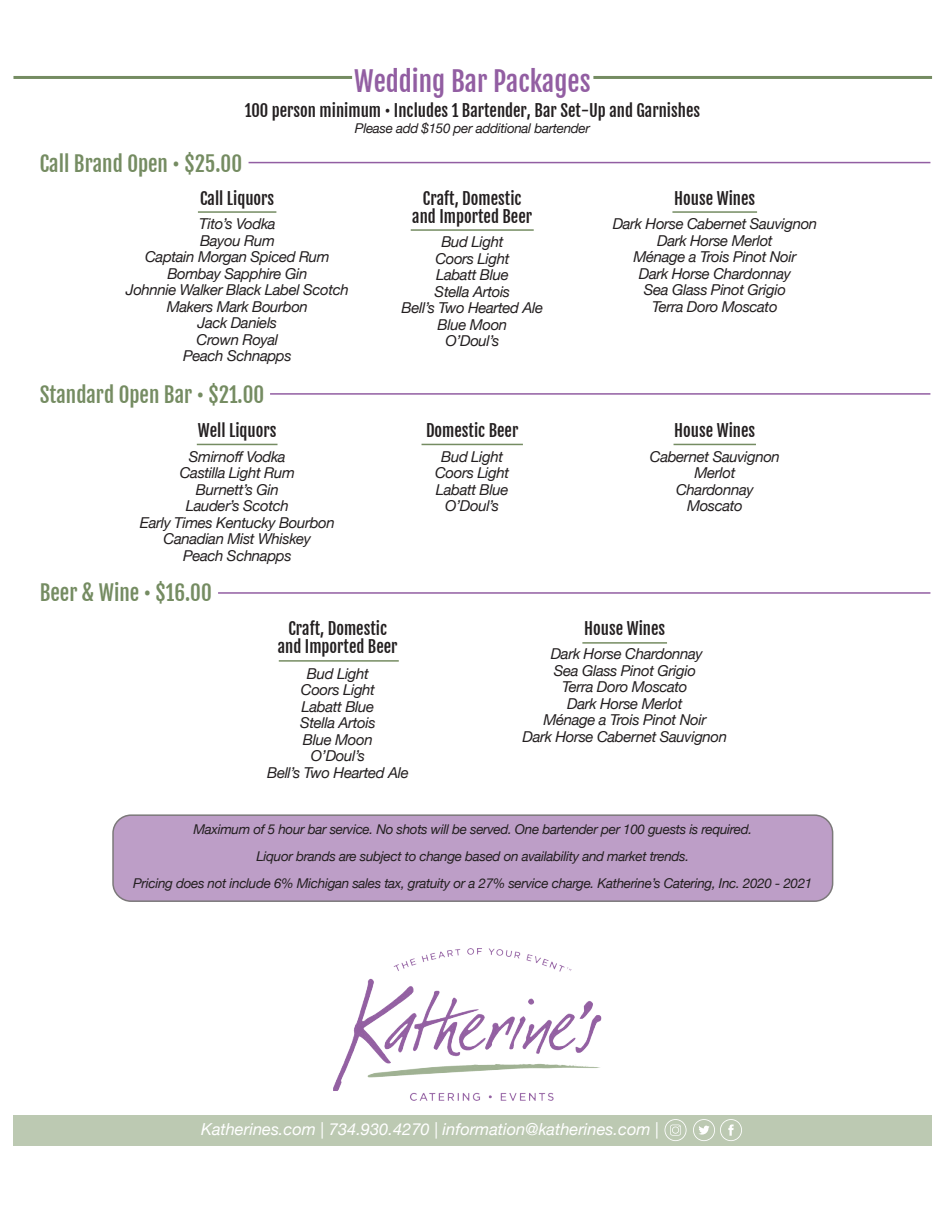
<style>
.page{position:relative;width:945px;height:1215px;background:#fff}
.page>*{position:absolute;margin:0;border:0;box-sizing:border-box;transform-origin:0 0}
.t1{font:27px "Fjalla One";color:#925ea2}
.t2{font:21px "Fjalla One";color:#758c62}
.t3{font:16.5px/18px "Fjalla One";color:#231f20;text-align:center}
.t4{font:italic 16.5px "Helvetica Neue";color:#fff}
.t5{font:italic 15px/16.5px "Helvetica Neue";letter-spacing:-.025em;color:#231f20;text-align:center}
.t6{font:italic 13.5px/27px "Helvetica Neue";letter-spacing:-.025em;color:#231f20;text-align:center}
</style>
<div class="page">
<div style="left:113px;top:815px;width:719px;height:86px;background:#bd9ec7;border-radius:18px"></div>
<div style="left:112px;top:814px;width:721px;height:88px;border:2px solid #231f20;border-radius:18px"></div>
<hr style="left:13px;top:76px;width:339px;height:3px;background:#758c62">
<hr style="left:593px;top:76px;width:339px;height:3px;background:#758c62">
<hr style="left:279px;top:660px;width:120px;height:2px;background:#758c62">
<hr style="left:582px;top:642px;width:85px;height:2px;background:#758c62">
<hr style="left:218px;top:592px;width:712px;height:2px;background:#925ea2">
<hr style="left:197px;top:444px;width:80px;height:1px;background:#758c62">
<hr style="left:421px;top:444px;width:102px;height:1px;background:#758c62">
<hr style="left:673px;top:444px;width:83px;height:1px;background:#758c62">
<hr style="left:198px;top:211px;width:78px;height:2px;background:#758c62">
<hr style="left:411px;top:229px;width:122px;height:2px;background:#758c62">
<hr style="left:672px;top:211px;width:85px;height:2px;background:#758c62">
<hr style="left:270px;top:393px;width:660px;height:2px;background:#925ea2">
<hr style="left:248px;top:162px;width:682px;height:1px;background:#925ea2">
<img style="left:333px;top:948px;width:268px;height:153px">
<div style="left:13px;top:1115px;width:918px;height:30px;background:#bcc9b2"></div>
<svg style="left:693px;top:1119px;width:49px;height:22px"></svg>
<svg style="left:664px;top:1119px;width:22px;height:22px"></svg>
<h1 class="t1" style="left:354px;top:65px;width:238px">Wedding Bar Packages</h1>
<p class="t3" style="left:245px;top:101px;width:457px">100 person minimum • Includes 1 Bartender, Bar Set-Up and Garnishes</p>
<h2 class="t2" style="left:40px;top:150px;width:204px">Call Brand Open • $25.00</h2>
<p class="t6" style="left:355px;top:116px;width:236px">Please add $150 per additional bartender</p>
<p class="t3" style="left:200px;top:189px;width:76px">Call Liquors</p>
<p class="t5" style="left:126px;top:217px;width:224px">Tito’s Vodka<br>Bayou Rum<br>Captain Morgan Spiced Rum<br>Bombay Sapphire Gin<br>Johnnie Walker Black Label Scotch<br>Makers Mark Bourbon<br>Jack Daniels<br>Crown Royal<br>Peach Schnapps</p>
<h2 class="t2" style="left:40px;top:381px;width:226px">Standard Open Bar • $21.00</h2>
<p class="t3" style="left:198px;top:421px;width:80px">Well Liquors</p>
<p class="t5" style="left:140px;top:449px;width:196px">Smirnoff Vodka<br>Castilla Light Rum<br>Burnett’s Gin<br>Lauder’s Scotch<br>Early Times Kentucky Bourbon<br>Canadian Mist Whiskey<br>Peach Schnapps</p>
<h2 class="t2" style="left:40px;top:580px;width:173px">Beer &amp; Wine • $16.00</h2>
<p class="t3" style="left:412px;top:189px;width:121px">Craft, Domestic and Imported Beer</p>
<p class="t3" style="left:674px;top:189px;width:82px">House Wines</p>
<p class="t5" style="left:401px;top:235px;width:143px">Bud Light<br>Coors Light<br>Labatt Blue<br>Stella Artois<br>Bell’s Two Hearted Ale<br>Blue Moon<br>O’Doul’s</p>
<p class="t5" style="left:612px;top:217px;width:206px">Dark Horse Cabernet Sauvignon<br>Dark Horse Merlot<br>Ménage a Trois Pinot Noir<br>Dark Horse Chardonnay<br>Sea Glass Pinot Grigio<br>Terra Doro Moscato</p>
<p class="t3" style="left:426px;top:421px;width:94px">Domestic Beer</p>
<p class="t3" style="left:674px;top:421px;width:82px">House Wines</p>
<p class="t5" style="left:435px;top:449px;width:76px">Bud Light<br>Coors Light<br>Labatt Blue<br>O’Doul’s</p>
<p class="t5" style="left:650px;top:449px;width:132px">Cabernet Sauvignon<br>Merlot<br>Chardonnay<br>Moscato</p>
<p class="t3" style="left:278px;top:620px;width:121px">Craft, Domestic and Imported Beer</p>
<p class="t5" style="left:267px;top:666px;width:143px">Bud Light<br>Coors Light<br>Labatt Blue<br>Stella Artois<br>Blue Moon<br>O’Doul’s<br>Bell’s Two Hearted Ale</p>
<p class="t3" style="left:584px;top:620px;width:82px">House Wines</p>
<p class="t5" style="left:522px;top:647px;width:206px">Dark Horse Chardonnay<br>Sea Glass Pinot Grigio<br>Terra Doro Moscato<br>Dark Horse Merlot<br>Ménage a Trois Pinot Noir<br>Dark Horse Cabernet Sauvignon</p>
<p class="t6" style="left:133px;top:816px;width:680px">Maximum of 5 hour bar service. No shots will be served. One bartender per 100 guests is required.<br>Liquor brands are subject to change based on availability and market trends.<br>Pricing does not include 6% Michigan sales tax, gratuity or a 27% service charge. Katherine’s Catering, Inc. 2020 - 2021</p>
<p class="t4" style="left:201px;top:1117px;width:459px">Katherines.com | 734.930.4270 | information@katherines.com |</p>
</div>
